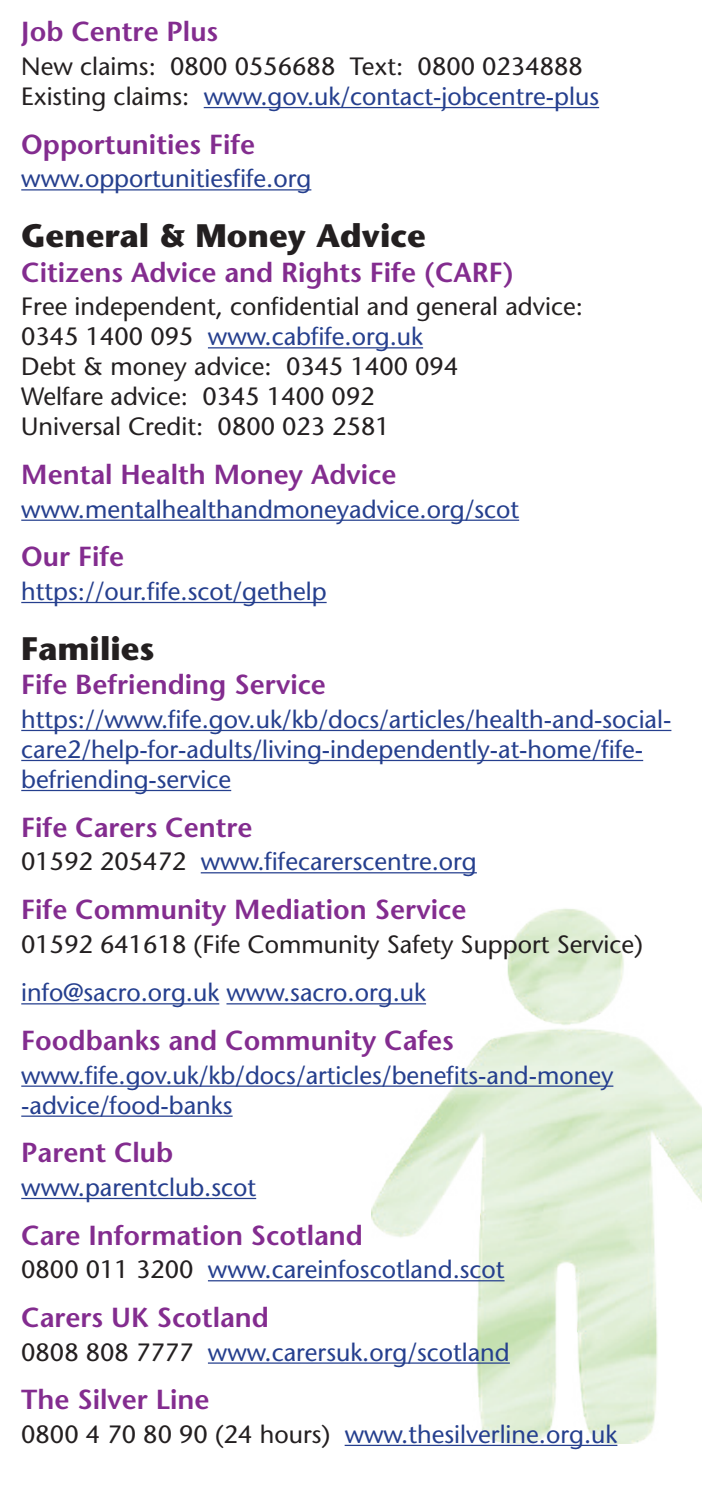
<style>
.page{position:relative;width:702px;height:1489px;background:#fff}
.page>*{position:absolute;margin:0;border:0;box-sizing:border-box;transform-origin:0 0}
.Main_Heading{font:700 32.5px "Stone Sans Std";color:#231f20}
.Organisation{font:600 27.5px "Stone Sans Std";color:#832c8f}
.Body{font:500 25px/30px "Stone Sans Std";color:#253f8e}
.Body-2{font:500 25px/30px "Stone Sans Std";color:#231f20}
.s1{color:#253f8e}
.s2{color:#231f20}
</style>
<div class="page">
<img style="left:371px;top:908px;width:331px;height:535px">
<hr style="left:204px;top:107px;width:395px;height:1px;background:#253f8e">
<hr style="left:21px;top:189px;width:290px;height:1px;background:#253f8e">
<hr style="left:208px;top:347px;width:215px;height:1px;background:#253f8e">
<hr style="left:21px;top:519px;width:498px;height:2px;background:#253f8e">
<hr style="left:21px;top:602px;width:305px;height:1px;background:#253f8e">
<hr style="left:21px;top:729px;width:650px;height:2px;background:#253f8e">
<hr style="left:21px;top:759px;width:622px;height:2px;background:#253f8e">
<hr style="left:21px;top:789px;width:210px;height:2px;background:#253f8e">
<hr style="left:201px;top:872px;width:276px;height:1px;background:#253f8e">
<hr style="left:21px;top:1003px;width:198px;height:1px;background:#253f8e">
<hr style="left:226px;top:1003px;width:200px;height:1px;background:#253f8e">
<hr style="left:21px;top:1085px;width:592px;height:1px;background:#253f8e">
<hr style="left:21px;top:1115px;width:211px;height:1px;background:#253f8e">
<hr style="left:21px;top:1197px;width:235px;height:1px;background:#253f8e">
<hr style="left:208px;top:1279px;width:296px;height:2px;background:#253f8e">
<hr style="left:208px;top:1362px;width:302px;height:1px;background:#253f8e">
<hr style="left:344px;top:1444px;width:273px;height:1px;background:#253f8e">
<p class="Organisation" style="left:21px;top:15px;width:198px">Job Centre Plus</p>
<p class="Body-2" style="left:21px;top:51px;width:579px">New claims: 0800 0556688 Text: 0800 0234888<br>Existing claims: <span class="s1">www.gov.uk/contact-jobcentre-plus</span></p>
<p class="Organisation" style="left:21px;top:128px;width:235px">Opportunities Fife</p>
<p class="Body" style="left:21px;top:164px;width:291px">www.opportunitiesfife.org</p>
<p class="Main_Heading" style="left:21px;top:216px;width:406px">General &amp; Money Advice</p>
<p class="Organisation" style="left:21px;top:255px;width:494px">Citizens Advice and Rights Fife (CARF)</p>
<p class="Body-2" style="left:21px;top:292px;width:563px">Free independent, confidential and general advice:<br>0345 1400 095 <span class="s1">www.cabfife.org.uk<br></span>Debt &amp; money advice: 0345 1400 094<br>Welfare advice: 0345 1400 092<br>Universal Credit: 0800 023 2581</p>
<p class="Organisation" style="left:21px;top:458px;width:377px">Mental Health Money Advice</p>
<p class="Body" style="left:21px;top:494px;width:499px">www.mentalhealthandmoneyadvice.org/scot</p>
<p class="Organisation" style="left:21px;top:540px;width:104px">Our Fife</p>
<p class="Body" style="left:21px;top:576px;width:307px">https://our.fife.scot/gethelp</p>
<p class="Main_Heading" style="left:21px;top:629px;width:135px">Families</p>
<p class="Organisation" style="left:21px;top:668px;width:306px">Fife Befriending Service</p>
<p class="Body" style="left:21px;top:704px;width:651px">https://www.fife.gov.uk/kb/docs/articles/health-and-social&shy;care2/help-for-adults/living-independently-at-home/fife&shy;befriending-service</p>
<p class="Organisation" style="left:21px;top:810px;width:233px">Fife Carers Centre</p>
<p class="Body" style="left:21px;top:846px;width:457px"><span class="s2">01592 205472</span> www.fifecarerscentre.org</p>
<p class="Organisation" style="left:21px;top:892px;width:446px">Fife Community Mediation Service</p>
<p class="Body-2" style="left:21px;top:928px;width:623px">01592 641618 (Fife Community Safety Support Service)</p>
<p class="Body" style="left:21px;top:977px;width:406px">info@sacro.org.uk www.sacro.org.uk</p>
<p class="Organisation" style="left:21px;top:1023px;width:434px">Foodbanks and Community Cafes</p>
<p class="Body" style="left:21px;top:1059px;width:593px">www.fife.gov.uk/kb/docs/articles/benefits-and-money -advice/food-banks</p>
<p class="Organisation" style="left:21px;top:1136px;width:153px">Parent Club</p>
<p class="Body" style="left:21px;top:1172px;width:236px">www.parentclub.scot</p>
<p class="Organisation" style="left:21px;top:1218px;width:343px">Care Information Scotland</p>
<p class="Body" style="left:21px;top:1254px;width:485px"><span class="s2">0800 011 3200</span> www.careinfoscotland.scot</p>
<p class="Organisation" style="left:21px;top:1300px;width:249px">Carers UK Scotland</p>
<p class="Body" style="left:21px;top:1336px;width:490px"><span class="s2">0808 808 7777</span> www.carersuk.org/scotland</p>
<p class="Organisation" style="left:21px;top:1382px;width:190px">The Silver Line</p>
<p class="Body" style="left:21px;top:1418px;width:597px"><span class="s2">0800 4 70 80 90 (24 hours)</span> www.thesilverline.org.uk</p>
</div>
